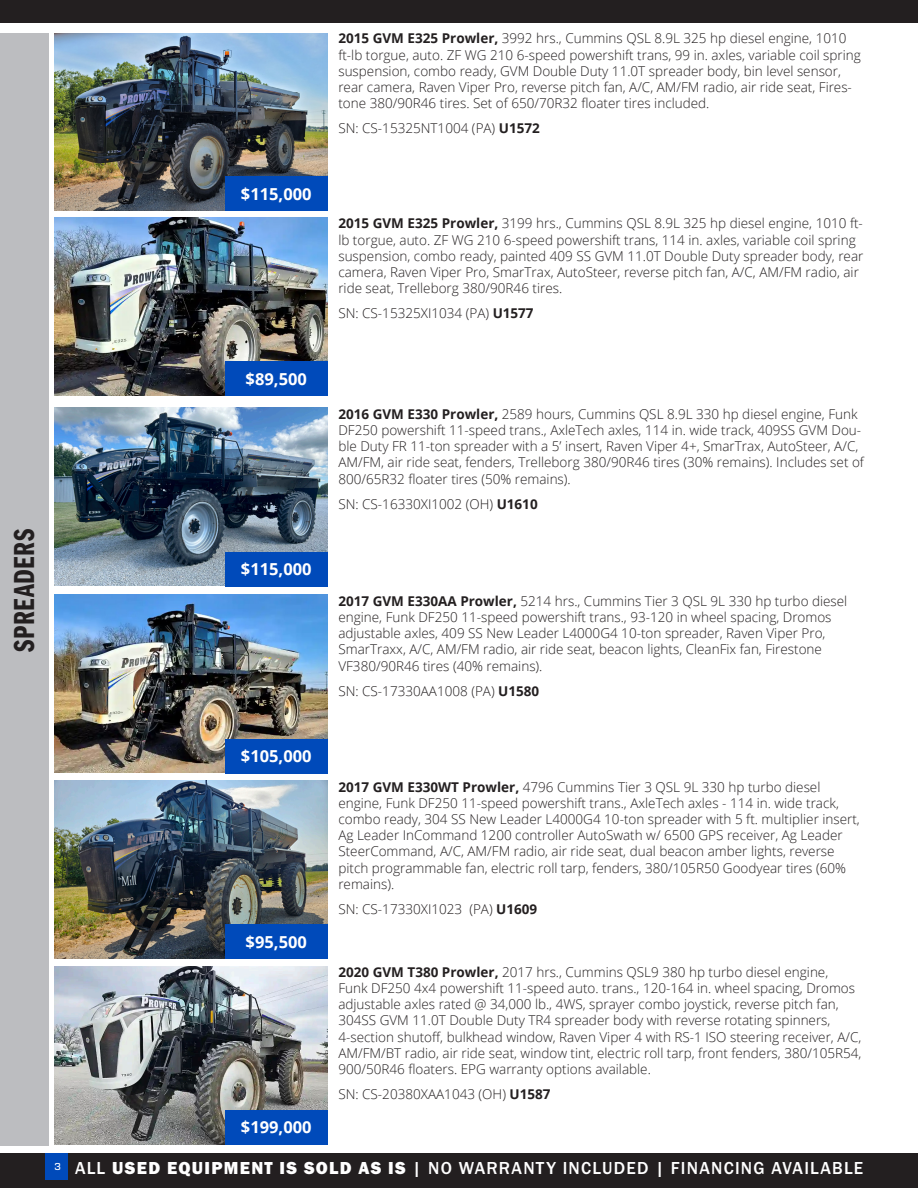
<style>
.page{position:relative;width:918px;height:1188px;background:#fff}
.page>*{position:absolute;margin:0;border:0;box-sizing:border-box;transform-origin:0 0}
.t1{font:30px "Franklin Gothic URW Com Dem";letter-spacing:.02em;color:#231f20}
.t2{font:500 18px "Franklin Gothic URW";letter-spacing:.07em;color:#fff}
.t3{font:18px "Franklin Gothic URW Hea";letter-spacing:.075em;color:#fff}
.t4{font:700 16.5px "Open Sans";color:#fff}
.Text{font:300 13.5px/16.2px "Open Sans";color:#231f20}
.s1{font-weight:700}
.s2{font-family:"Eurostile";font-size:10.5px}
.s3{font-family:"Franklin Gothic URW Hea";font-weight:400}
.s4{font-family:"Franklin Gothic URW";font-weight:500}
</style>
<div class="page">
<div style="left:0;top:0;width:918px;height:22px;background:#231f20"></div>
<div style="left:0;top:1154px;width:918px;height:34px;background:#231f20"></div>
<div style="left:45px;top:1154px;width:22px;height:26px;background:#004aba"></div>
<div style="left:0;top:33px;width:49px;height:1113px;background:#bcbdc0"></div>
<img style="left:54px;top:408px;width:274px;height:178px">
<div style="left:225px;top:552px;width:103px;height:34px;background:#004aba"></div>
<img style="left:54px;top:595px;width:274px;height:178px">
<div style="left:225px;top:739px;width:103px;height:34px;background:#004aba"></div>
<img style="left:54px;top:781px;width:274px;height:178px">
<div style="left:225px;top:924px;width:103px;height:35px;background:#004aba"></div>
<img style="left:54px;top:967px;width:274px;height:177px">
<div style="left:225px;top:1110px;width:103px;height:34px;background:#004aba"></div>
<img style="left:54px;top:218px;width:274px;height:177px">
<div style="left:225px;top:361px;width:103px;height:35px;background:#004aba"></div>
<img style="left:54px;top:33px;width:274px;height:178px">
<div style="left:225px;top:176px;width:103px;height:35px;background:#004aba"></div>
<p class="Text" style="left:338px;top:30px;width:524px"><span class="s1">2015 GVM E325 Prowler,</span> 3992 hrs., Cummins QSL 8.9L 325 hp diesel engine, 1010 ft-lb torgue, auto. ZF WG 210 6-speed powershift trans, 99 in. axles, variable coil spring suspension, combo ready, GVM Double Duty 11.0T spreader body, bin level sensor, rear camera, Raven Viper Pro, reverse pitch fan, A/C, AM/FM radio, air ride seat, Fires&shy;tone 380/90R46 tires. Set of 650/70R32 floater tires included.</p>
<p class="Text" style="left:338px;top:120px;width:203px">SN: CS-15325NT1004 (PA) <span class="s1">U1572</span></p>
<p class="t1" style="left:7px;top:652px;width:125px;rotate:-90deg">SPREADERS</p>
<p class="t4" style="left:241px;top:182px;width:72px">$115,000</p>
<p class="t4" style="left:246px;top:367px;width:63px">$89,500</p>
<p class="t4" style="left:241px;top:558px;width:72px">$115,000</p>
<p class="Text" style="left:338px;top:215px;width:527px"><span class="s1">2015 GVM E325 Prowler,</span> 3199 hrs., Cummins QSL 8.9L 325 hp diesel engine, 1010 ft&shy;lb torgue, auto. ZF WG 210 6-speed powershift trans, 114 in. axles, variable coil spring suspension, combo ready, painted 409 SS GVM 11.0T Double Duty spreader body, rear camera, Raven Viper Pro, SmarTrax, AutoSteer, reverse pitch fan, A/C, AM/FM radio, air ride seat, Trelleborg 380/90R46 tires.</p>
<p class="Text" style="left:338px;top:305px;width:197px">SN: CS-15325XI1034 (PA) <span class="s1">U1577</span></p>
<p class="Text" style="left:338px;top:405px;width:527px"><span class="s1">2016 GVM E330 Prowler,</span> 2589 hours, Cummins QSL 8.9L 330 hp diesel engine, Funk DF250 powershift 11-speed trans., AxleTech axles, 114 in. wide track, 409SS GVM Dou&shy;ble Duty FR 11-ton spreader with a 5’ insert, Raven Viper 4+, SmarTrax, AutoSteer, A/C, AM/FM, air ride seat, fenders, Trelleborg 380/90R46 tires (30% remains). Includes set of 800/65R32 floater tires (50% remains).</p>
<p class="Text" style="left:338px;top:495px;width:201px">SN: CS-16330XI1002 (OH) <span class="s1">U1610</span></p>
<p class="Text" style="left:338px;top:592px;width:510px"><span class="s1">2017 GVM E330AA Prowler,</span> 5214 hrs., Cummins Tier 3 QSL 9L 330 hp turbo diesel engine, Funk DF250 11-speed powershift trans., 93-120 in wheel spacing, Dromos adjustable axles, 409 SS New Leader L4000G4 10-ton spreader, Raven Viper Pro, SmarTraxx, A/C, AM/FM radio, air ride seat, beacon lights, CleanFix fan, Firestone VF380/90R46 tires (40% remains).</p>
<p class="Text" style="left:338px;top:682px;width:202px">SN: CS-17330AA1008 (PA) <span class="s1">U1580</span></p>
<p class="t4" style="left:241px;top:745px;width:72px">$105,000</p>
<p class="t4" style="left:246px;top:930px;width:63px">$95,500</p>
<p class="t4" style="left:241px;top:1116px;width:72px">$199,000</p>
<p class="Text" style="left:338px;top:778px;width:523px"><span class="s1">2017 GVM E330WT Prowler,</span> 4796 Cummins Tier 3 QSL 9L 330 hp turbo diesel engine, Funk DF250 11-speed powershift trans., AxleTech axles - 114 in. wide track, combo ready, 304 SS New Leader L4000G4 10-ton spreader with 5 ft. multiplier insert, Ag Leader InCommand 1200 controller AutoSwath w/ 6500 GPS receiver, Ag Leader SteerCommand, A/C, AM/FM radio, air ride seat, dual beacon amber lights, reverse pitch programmable fan, electric roll tarp, fenders, 380/105R50 Goodyear tires (60% remains).</p>
<p class="Text" style="left:338px;top:901px;width:200px">SN: CS-17330XI1023 (PA) <span class="s1">U1609</span></p>
<p class="Text" style="left:338px;top:964px;width:525px"><span class="s1">2020 GVM T380 Prowler,</span> 2017 hrs., Cummins QSL9 380 hp turbo diesel engine,<br>Funk DF250 4x4 powershift 11-speed auto. trans., 120-164 in. wheel spacing, Dromos adjustable axles rated @ 34,000 lb., 4WS, sprayer combo joystick, reverse pitch fan, 304SS GVM 11.0T Double Duty TR4 spreader body with reverse rotating spinners, 4-section shutoff, bulkhead window, Raven Viper 4 with RS-1 ISO steering receiver, A/C, AM/FM/BT radio, air ride seat, window tint, electric roll tarp, front fenders, 380/105R54, 900/50R46 floaters. EPG warranty options available.</p>
<p class="Text" style="left:338px;top:1086px;width:214px">SN: CS-20380XAA1043 (OH) <span class="s1">U1587</span></p>
<h2 class="t2" style="left:54px;top:1153px;width:810px"><span class="s2">3</span> ALL <span class="s3">USED EQUIPMENT IS SOLD AS IS</span> | NO WARRANTY INCLUDED | FINANCING AVAILABLE</h2>
<h2 class="t3" style="left:75px;top:1152px;width:332px"><span class="s4">ALL</span> USED EQUIPMENT IS SOLD AS IS</h2>
<h2 class="t2" style="left:413px;top:1157px;width:452px">| NO WARRANTY INCLUDED | FINANCING AVAILABLE</h2>
</div>
